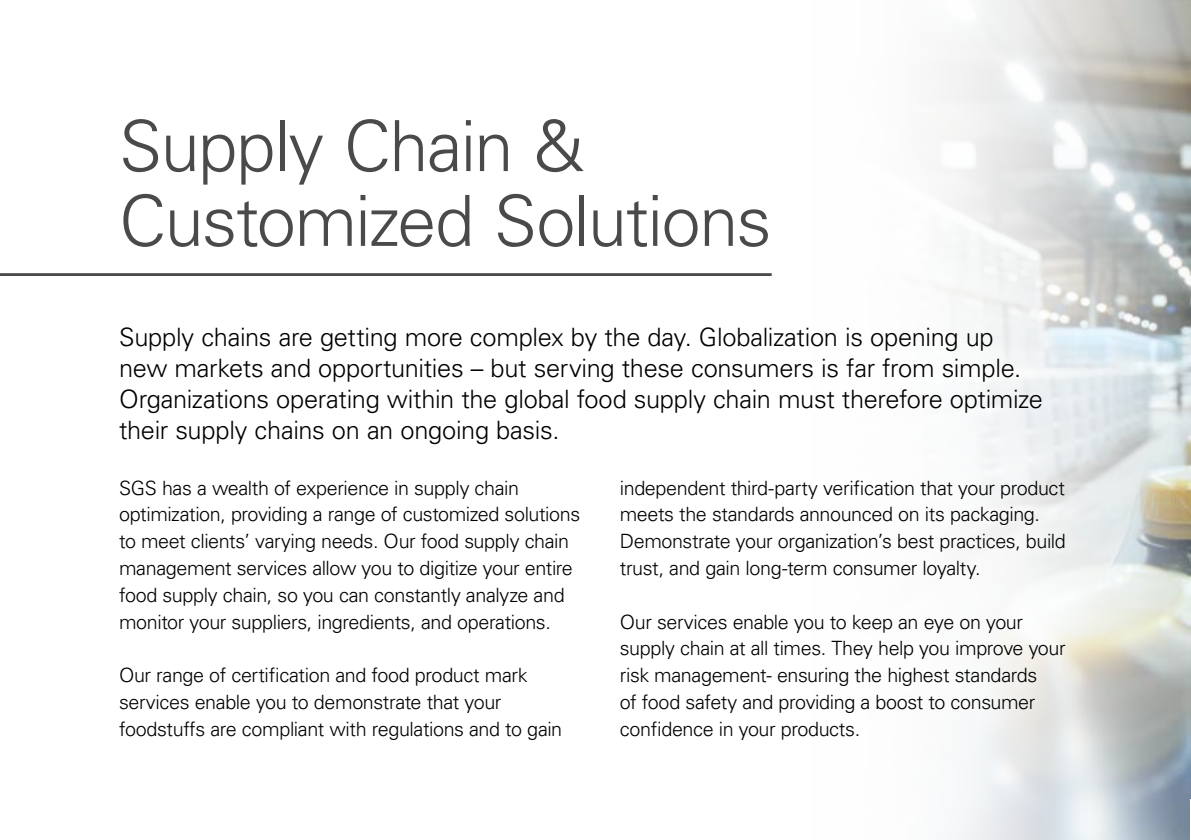
<style>
.page{position:relative;width:1191px;height:840px;background:#fff}
.page>*{position:absolute;margin:0;border:0;box-sizing:border-box;transform-origin:0 0}
.t1{font:300 70.4px/74.8px "Univers LT Pro 45";letter-spacing:-.02em;color:#4a4a49}
.t2{font:300 25.4px/31px "Univers LT Pro 45";letter-spacing:-.01em;color:#000}
.t3{font:300 19.8px/26.8px "Univers LT Pro 45";letter-spacing:-.02em;color:#000}
</style>
<div class="page">
<svg style="left:941px;top:0;width:250px;height:839px"></svg>
<svg style="left:941px;top:371px;width:139px;height:380px;fill:#f5f6f6"></svg>
<hr style="left:0;top:273px;width:771px;height:3px;background:#4a4a49">
<h1 class="t1" style="left:119px;top:107px;width:654px">Supply Chain &amp;<br>Customized Solutions</h1>
<p class="t2" style="left:119px;top:320px;width:925px">Supply chains are getting more complex by the day. Globalization is opening up new markets and opportunities – but serving these consumers is far from simple.<br>Organizations operating within the global food supply chain must therefore optimize their supply chains on an ongoing basis.</p>
<p class="t3" style="left:119px;top:473px;width:462px">SGS has a wealth of experience in supply chain optimization, providing a range of customized solutions to meet clients’ varying needs. Our food supply chain management services allow you to digitize your entire food supply chain, so you can constantly analyze and monitor your suppliers, ingredients, and operations.</p>
<p class="t3" style="left:119px;top:660px;width:445px">Our range of certification and food product mark services enable you to demonstrate that your foodstuffs are compliant with regulations and to gain</p>
<p class="t3" style="left:620px;top:473px;width:447px">independent third-party verification that your product meets the standards announced on its packaging.<br>Demonstrate your organization’s best practices, build trust, and gain long-term consumer loyalty.</p>
<p class="t3" style="left:620px;top:607px;width:447px">Our services enable you to keep an eye on your supply chain at all times. They help you improve your risk management- ensuring the highest standards<br>of food safety and providing a boost to consumer confidence in your products.</p>
</div>
